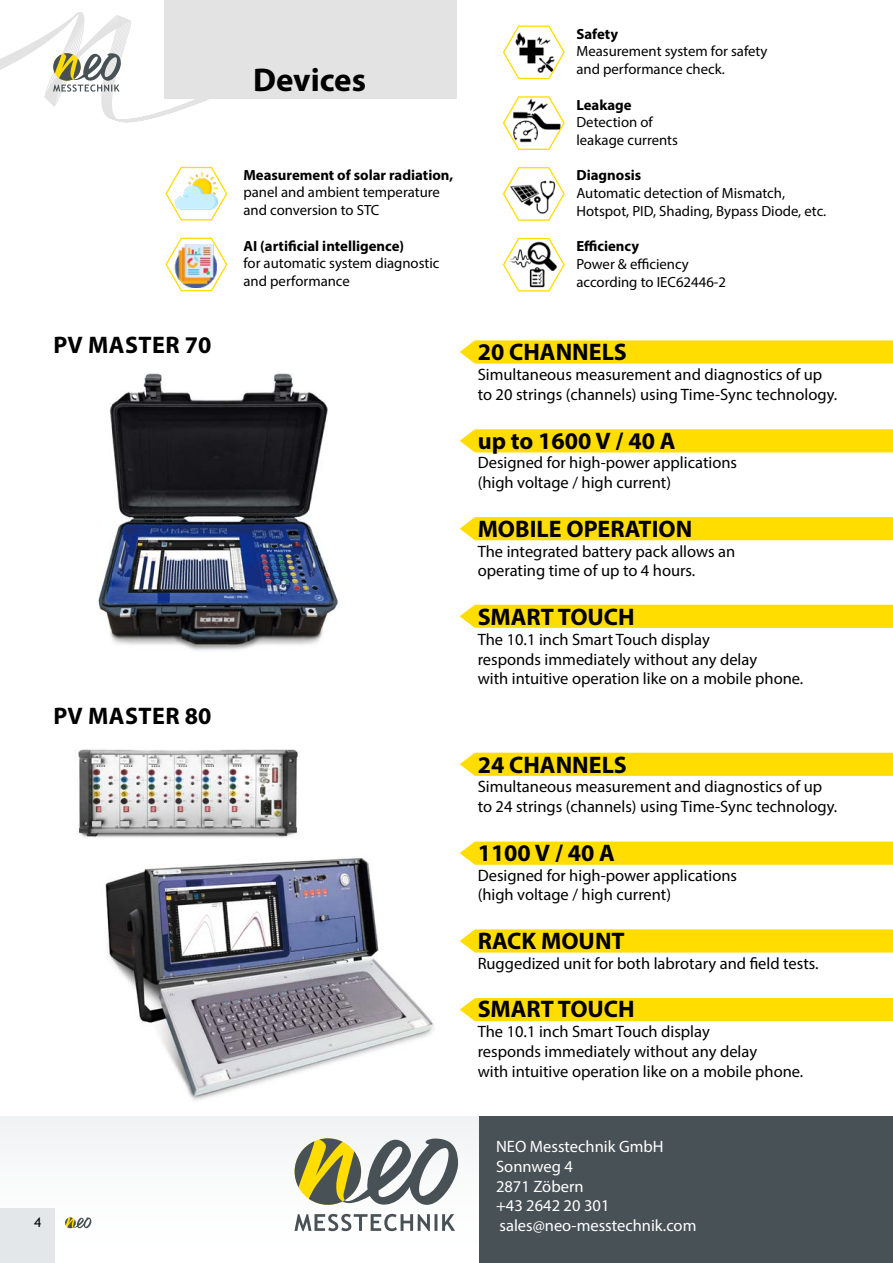
<style>
.page{position:relative;width:893px;height:1263px;background:#fff}
.page>*{position:absolute;margin:0;border:0;box-sizing:border-box;transform-origin:0 0}
.t1{font:700 33px "Myriad Pro";color:#000}
.t2{font:700 24px "Myriad Pro";color:#000}
.t3{font:700 24px "Myriad Pro";letter-spacing:.02em;color:#000}
.t4{font:16.5px/19.8px "Myriad Pro";color:#000}
.t5{font:16.5px/19.8px "Myriad Pro";color:#fff}
.t6{font:14.7px/17.7px "Myriad Pro";color:#000}
.t7{font:700 14.7px "Myriad Pro";color:#000}
.t8{font:13.5px "Trebuchet MS";color:#000}
</style>
<div class="page">
<svg style="left:0;top:12px;width:209px;height:111px"></svg>
<svg style="left:53px;top:53px;width:68px;height:39px"></svg>
<div style="left:164px;top:0;width:292px;height:99px;background:#e3e3e3"></div>
<div style="left:0;top:1116px;width:893px;height:147px;background:#fbfbfb"></div>
<div style="left:0;top:1209px;width:54px;height:54px;background:#e3e7e9"></div>
<svg style="left:65px;top:1217px;width:26px;height:11px"></svg>
<div style="left:479px;top:1116px;width:414px;height:147px;background:#485156"></div>
<img style="left:105px;top:858px;width:329px;height:242px">
<svg style="left:460px;top:340px;width:433px;height:24px;background:#ffde0c"></svg>
<div style="left:460px;top:753px;width:433px;height:23px;background:#fd0"></div>
<div style="left:460px;top:517px;width:433px;height:23px;background:#fd0"></div>
<div style="left:460px;top:929px;width:433px;height:23px;background:#fd0"></div>
<div style="left:460px;top:429px;width:433px;height:23px;background:#fd0"></div>
<svg style="left:460px;top:841px;width:433px;height:24px;background:#ffde0c"></svg>
<div style="left:460px;top:605px;width:433px;height:23px;background:#fd0"></div>
<div style="left:460px;top:998px;width:433px;height:23px;background:#fd0"></div>
<img style="left:98px;top:374px;width:241px;height:277px">
<img style="left:78px;top:749px;width:220px;height:89px">
<svg style="left:503px;top:167px;width:62px;height:54px"></svg>
<img style="left:165px;top:237px;width:63px;height:55px">
<svg style="left:503px;top:96px;width:62px;height:54px"></svg>
<svg style="left:165px;top:166px;width:63px;height:55px"></svg>
<svg style="left:503px;top:25px;width:62px;height:55px"></svg>
<svg style="left:503px;top:237px;width:62px;height:55px"></svg>
<svg style="left:295px;top:1138px;width:163px;height:67px"></svg>
<svg style="left:294px;top:1214px;width:161px;height:17px"></svg>
<h2 class="t3" style="left:53px;top:329px;width:160px">PV MASTER 70</h2>
<h2 class="t3" style="left:53px;top:700px;width:160px">PV MASTER 80</h2>
<p class="t8" style="left:34px;top:1214px;width:9px">4</p>
<h1 class="t1" style="left:253px;top:58px;width:114px">Devices</h1>
<p class="t7" style="left:243px;top:165px;width:211px">Measurement of solar radiation,</p>
<p class="t6" style="left:243px;top:183px;width:198px">panel and ambient temperature and conversion to STC</p>
<p class="t7" style="left:243px;top:236px;width:162px">AI (artificial intelligence)</p>
<p class="t6" style="left:243px;top:254px;width:198px">for automatic system diagnostic and performance</p>
<p class="t7" style="left:576px;top:24px;width:43px">Safety</p>
<p class="t6" style="left:576px;top:42px;width:193px">Measurement system for safety and performance check.</p>
<p class="t7" style="left:576px;top:95px;width:57px">Leakage</p>
<p class="t6" style="left:576px;top:113px;width:103px">Detection of leakage currents</p>
<p class="t7" style="left:576px;top:166px;width:66px">Diagnosis</p>
<p class="t6" style="left:576px;top:184px;width:251px">Automatic detection of Mismatch,<br>Hotspot, PID, Shading, Bypass Diode, etc.</p>
<p class="t7" style="left:576px;top:237px;width:64px">Efficiency</p>
<p class="t6" style="left:576px;top:255px;width:151px">Power &amp; efficiency according to IEC62446-2</p>
<h2 class="t2" style="left:478px;top:337px;width:151px">20 CHANNELS</h2>
<p class="t4" style="left:478px;top:364px;width:361px">Simultaneous measurement and diagnostics of up to 20 strings (channels) using Time-Sync technology.</p>
<h2 class="t2" style="left:478px;top:425px;width:199px">up to 1600 V / 40 A</h2>
<p class="t4" style="left:478px;top:453px;width:261px">Designed for high-power applications (high voltage / high current)</p>
<h2 class="t2" style="left:478px;top:513px;width:216px">MOBILE OPERATION</h2>
<p class="t4" style="left:478px;top:541px;width:259px">The integrated battery pack allows an operating time of up to 4 hours.</p>
<h2 class="t2" style="left:478px;top:601px;width:159px">SMART TOUCH</h2>
<p class="t4" style="left:478px;top:629px;width:327px">The 10.1 inch Smart Touch display<br>responds immediately without any delay<br>with intuitive operation like on a mobile phone.</p>
<h2 class="t2" style="left:478px;top:749px;width:151px">24 CHANNELS</h2>
<p class="t4" style="left:478px;top:777px;width:361px">Simultaneous measurement and diagnostics of up to 24 strings (channels) using Time-Sync technology.</p>
<h2 class="t2" style="left:478px;top:837px;width:139px">1100 V / 40 A</h2>
<p class="t4" style="left:478px;top:865px;width:261px">Designed for high-power applications (high voltage / high current)</p>
<h2 class="t2" style="left:478px;top:925px;width:149px">RACK MOUNT</h2>
<p class="t4" style="left:478px;top:953px;width:342px">Ruggedized unit for both labrotary and field tests.</p>
<h2 class="t2" style="left:478px;top:994px;width:159px">SMART TOUCH</h2>
<p class="t4" style="left:478px;top:1021px;width:327px">The 10.1 inch Smart Touch display<br>responds immediately without any delay<br>with intuitive operation like on a mobile phone.</p>
<p class="t5" style="left:496px;top:1136px;width:202px">NEO Messtechnik GmbH<br>Sonnweg 4<br>2871 Zöbern<br>+43 2642 20 301 sales@neo-messtechnik.com</p>
</div>
